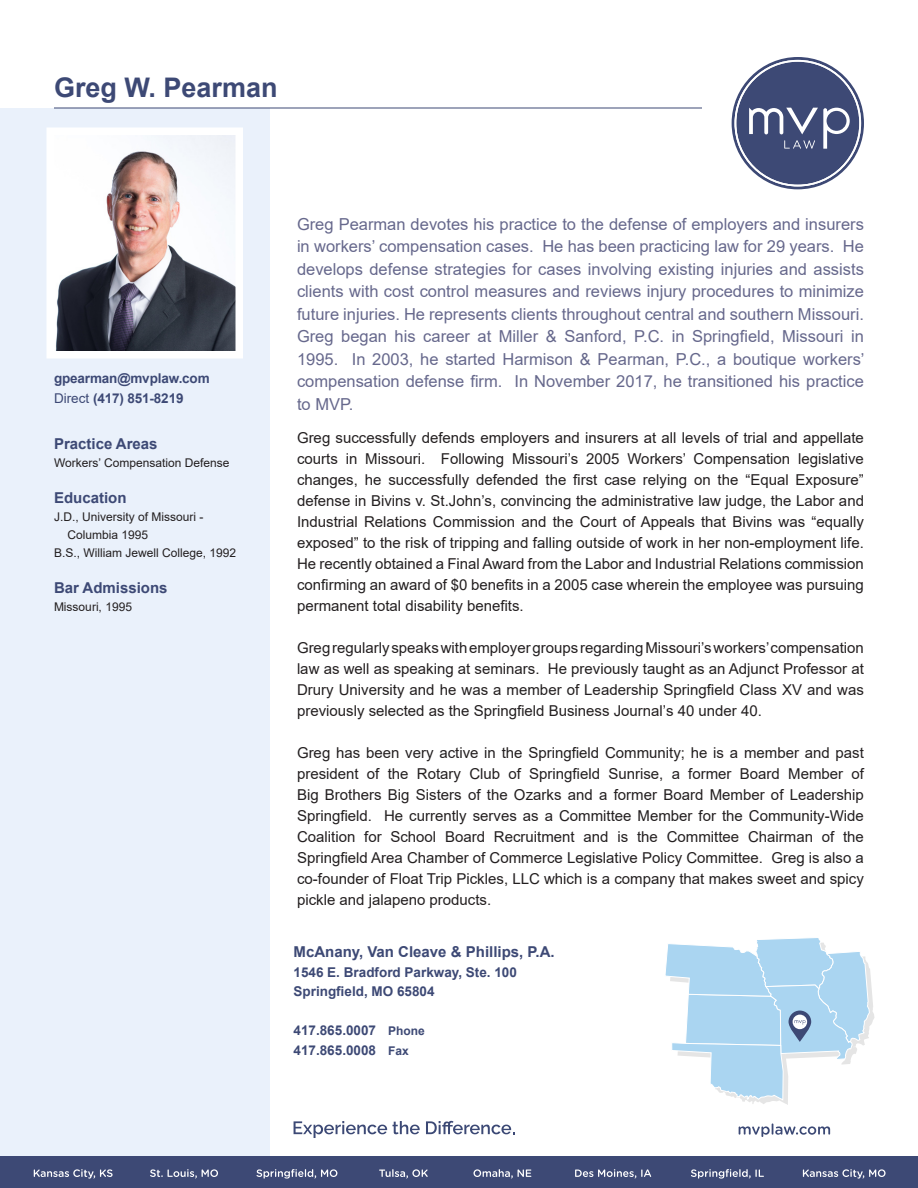
<style>
.page{position:relative;width:918px;height:1188px;background:#fff}
.page>*{position:absolute;margin:0;border:0;box-sizing:border-box;transform-origin:0 0}
.t1{font:700 27px "Arial";color:#3d4975}
.t2{font:16.5px/22.5px "Arial";color:#66688c;text-align:justify}
.t3{font:15px/21px "Arial";color:#231f20;text-align:justify}
.t4{font:700 15px "Arial";color:#3d4975}
.t5{font:700 13.5px "Arial";color:#3d4975}
.t6{font:12px/18px "Arial";color:#231f20}
.s1{font-weight:400}
.s2{font-size:12px}
</style>
<div class="page">
<svg style="left:732px;top:57px;width:132px;height:132px"></svg>
<div style="left:0;top:108px;width:270px;height:1080px;background:#eaf1fb"></div>
<hr style="left:54px;top:108px;width:648px;height:1px;background:#3d4975">
<div style="left:0;top:1156px;width:918px;height:32px;background:#3d4975"></div>
<svg style="left:34px;top:1169px;width:79px;height:10px"></svg>
<svg style="left:803px;top:1169px;width:83px;height:10px"></svg>
<svg style="left:150px;top:1169px;width:68px;height:9px"></svg>
<svg style="left:691px;top:1169px;width:73px;height:10px"></svg>
<svg style="left:575px;top:1169px;width:76px;height:9px"></svg>
<svg style="left:473px;top:1169px;width:58px;height:9px"></svg>
<svg style="left:379px;top:1169px;width:49px;height:9px"></svg>
<svg style="left:257px;top:1169px;width:80px;height:10px"></svg>
<svg style="left:294px;top:1121px;width:126px;height:17px"></svg>
<svg style="left:426px;top:1121px;width:88px;height:13px"></svg>
<svg style="left:739px;top:1124px;width:91px;height:13px"></svg>
<svg style="left:47px;top:128px;width:196px;height:230px"></svg>
<svg style="left:665px;top:938px;width:210px;height:167px"></svg>
<p class="t1" style="left:54px;top:69px;width:225px">Greg W. Pearman</p>
<p class="t5" style="left:54px;top:369px;width:157px">gpearman@mvplaw.com</p>
<p class="t5" style="left:54px;top:388px;width:131px"><span class="s1">Direct</span> (417) 851-8219</p>
<p class="t4" style="left:54px;top:433px;width:105px">Practice Areas</p>
<p class="t6" style="left:54px;top:454px;width:177px">Workers’ Compensation Defense</p>
<p class="t4" style="left:54px;top:487px;width:74px">Education</p>
<p class="t6" style="left:68px;top:508px;width:137px;text-indent:-14px">J.D., University of Missouri -<br>Columbia 1995</p>
<p class="t6" style="left:54px;top:544px;width:184px">B.S., William Jewell College, 1992</p>
<p class="t4" style="left:54px;top:577px;width:115px">Bar Admissions</p>
<p class="t6" style="left:54px;top:598px;width:80px">Missouri, 1995</p>
<p class="t2" style="left:297px;top:212px;width:569px">Greg Pearman devotes his practice to the defense of employers and insurers in workers’ compensation cases. He has been practicing law for 29 years. He develops defense strategies for cases involving existing injuries and assists clients with cost control measures and reviews injury procedures to minimize future injuries. He represents clients throughout central and southern Missouri.<br>Greg began his career at Miller &amp; Sanford, P.C. in Springfield, Missouri in 1995. In 2003, he started Harmison &amp; Pearman, P.C., a boutique workers’ compensation defense firm. In November 2017, he transitioned his practice to MVP.</p>
<p class="t3" style="left:297px;top:427px;width:569px">Greg successfully defends employers and insurers at all levels of trial and appellate courts in Missouri. Following Missouri’s 2005 Workers’ Compensation legislative changes, he successfully defended the first case relying on the “Equal Exposure” defense in Bivins v. St.John’s, convincing the administrative law judge, the Labor and Industrial Relations Commission and the Court of Appeals that Bivins was “equally exposed” to the risk of tripping and falling outside of work in her non-employment life.<br>He recently obtained a Final Award from the Labor and Industrial Relations commission confirming an award of $0 benefits in a 2005 case wherein the employee was pursuing permanent total disability benefits.</p>
<p class="t3" style="left:297px;top:637px;width:568px">Greg regularly speaks with employer groups regarding Missouri’s workers’ compensation law as well as speaking at seminars. He previously taught as an Adjunct Professor at Drury University and he was a member of Leadership Springfield Class XV and was previously selected as the Springfield Business Journal’s 40 under 40.</p>
<p class="t3" style="left:297px;top:742px;width:569px">Greg has been very active in the Springfield Community; he is a member and past president of the Rotary Club of Springfield Sunrise, a former Board Member of Big Brothers Big Sisters of the Ozarks and a former Board Member of Leadership Springfield. He currently serves as a Committee Member for the Community-Wide Coalition for School Board Recruitment and is the Committee Chairman of the Springfield Area Chamber of Commerce Legislative Policy Committee. Greg is also a co-founder of Float Trip Pickles, LLC which is a company that makes sweet and spicy pickle and jalapeno products.</p>
<p class="t4" style="left:294px;top:942px;width:263px">McAnany, Van Cleave &amp; Phillips, P.A.</p>
<p class="t5" style="left:294px;top:963px;width:225px">1546 E. Bradford Parkway, Ste. 100</p>
<p class="t5" style="left:294px;top:982px;width:143px">Springfield, MO 65804</p>
<p class="t5" style="left:294px;top:1021px;width:133px">417.865.0007 <span class="s2">Phone</span></p>
<p class="t5" style="left:294px;top:1041px;width:117px">417.865.0008 <span class="s2">Fax</span></p>
</div>
